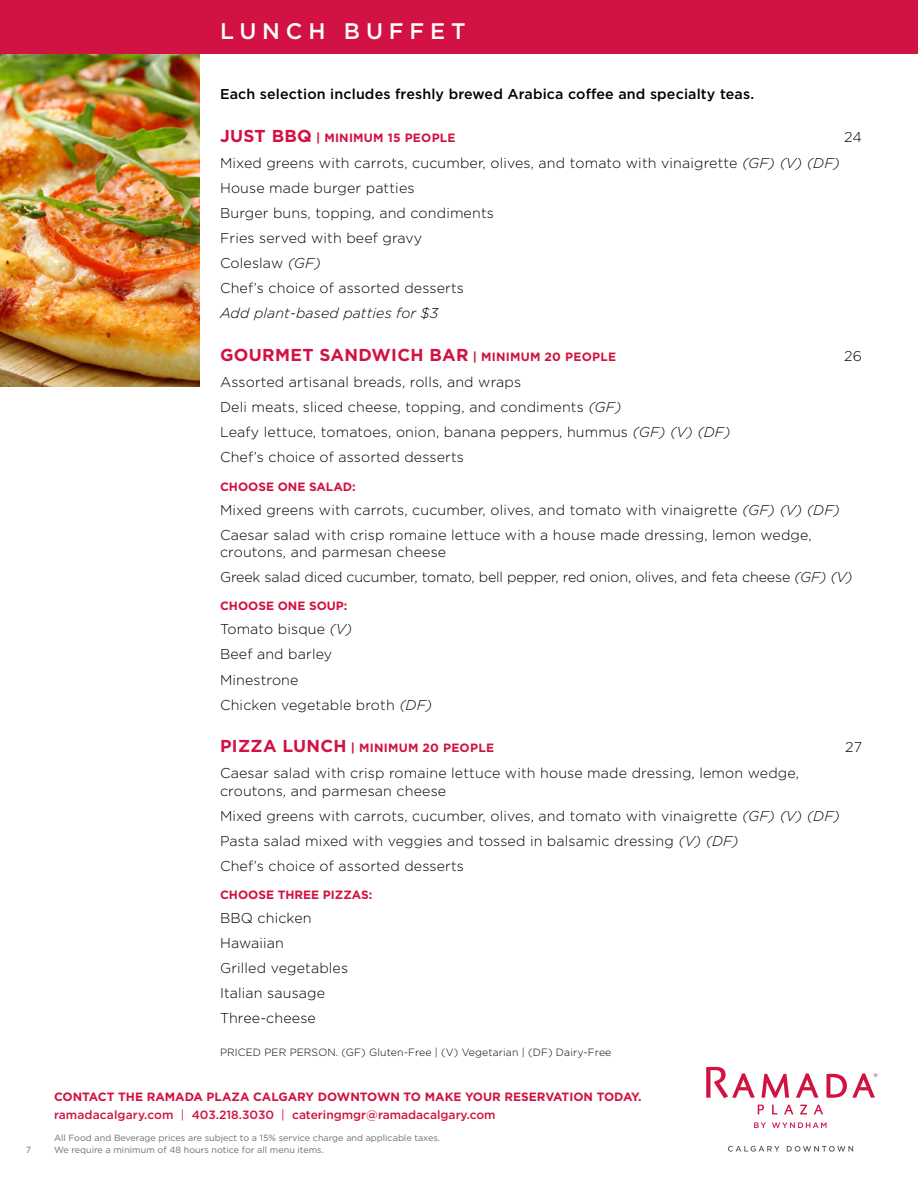
<style>
.page{position:relative;width:918px;height:1188px;background:#fff}
.page>*{position:absolute;margin:0;border:0;box-sizing:border-box;transform-origin:0 0}
.t1{font:500 22.5px "Gotham";letter-spacing:.26em;color:#fff}
.t2{font:700 17.25px "Gotham";letter-spacing:.02em;color:#d11242}
.t3{font:300 14.25px/25px "Gotham";letter-spacing:.01em;color:#000}
.t4{font:300 14.25px/25px "Gotham";letter-spacing:-.01em;color:#000}
.t5{font:500 14.25px "Gotham";letter-spacing:.01em;color:#000}
.t6{font:italic 300 14.25px "Gotham";letter-spacing:.01em;color:#000}
.t7{font:700 12px/18px "Gotham";color:#d11242}
.t8{font:700 12px "Gotham";letter-spacing:.02em;color:#d11242}
.t9{font:300 10.5px "Gotham";letter-spacing:.01em;color:#000}
.t10{font:9px "Gotham";color:#6d6e71}
.s1{font-size:17.25px}
.s2{font-style:italic}
.s3{font-size:12px}
.s4{font-weight:500}
.s5{font-weight:400}
</style>
<div class="page">
<svg style="left:706px;top:1067px;width:171px;height:61px"></svg>
<svg style="left:728px;top:1146px;width:52px;height:6px"></svg>
<svg style="left:787px;top:1146px;width:66px;height:6px"></svg>
<img style="left:0;top:54px;width:200px;height:333px">
<div style="left:0;top:0;width:918px;height:54px;background:#d11242"></div>
<h1 class="t1" style="left:220px;top:16px;width:247px">LUNCH BUFFET</h1>
<p class="t5" style="left:220px;top:85px;width:536px">Each selection includes freshly brewed Arabica coffee and specialty teas.</p>
<p class="t8" style="left:220px;top:130px;width:237px"><span class="s1">JUST BBQ</span> | MINIMUM 15 PEOPLE</p>
<p class="t3" style="left:844px;top:124px;width:19px">24</p>
<p class="t3" style="left:220px;top:150px;width:621px">Mixed greens with carrots, cucumber, olives, and tomato with vinaigrette <span class="s2">(GF) (V) (DF)<br></span>House made burger patties<br>Burger buns, topping, and condiments<br>Fries served with beef gravy<br>Coleslaw <span class="s2">(GF)<br></span>Chef’s choice of assorted desserts</p>
<p class="t6" style="left:220px;top:304px;width:220px">Add plant-based patties for $3</p>
<p class="t2" style="left:220px;top:344px;width:398px">GOURMET SANDWICH BAR <span class="s3">| MINIMUM 20 PEOPLE</span></p>
<p class="t3" style="left:844px;top:343px;width:19px">26</p>
<p class="t3" style="left:220px;top:369px;width:512px">Assorted artisanal breads, rolls, and wraps<br>Deli meats, sliced cheese, topping, and condiments <span class="s2">(GF)<br></span>Leafy lettuce, tomatoes, onion, banana peppers, hummus <span class="s2">(GF) (V) (DF)<br></span>Chef’s choice of assorted desserts</p>
<p class="t7" style="left:220px;top:477px;width:137px">CHOOSE ONE SALAD:</p>
<p class="t3" style="left:220px;top:497px;width:621px">Mixed greens with carrots, cucumber, olives, and tomato with vinaigrette <span class="s2">(GF) (V) (DF)<br></span>Caesar salad with crisp romaine lettuce with a house made dressing, lemon wedge,</p>
<p class="t4" style="left:220px;top:539px;width:634px">croutons, and parmesan cheese<br>Greek salad diced cucumber, tomato, bell pepper, red onion, olives, and feta cheese <span class="s2">(GF) (V)</span></p>
<p class="t7" style="left:220px;top:597px;width:129px">CHOOSE ONE SOUP:</p>
<p class="t3" style="left:220px;top:616px;width:214px">Tomato bisque <span class="s2">(V)<br></span>Beef and barley<br>Minestrone<br>Chicken vegetable broth <span class="s2">(DF)</span></p>
<p class="t8" style="left:220px;top:740px;width:276px"><span class="s1">PIZZA LUNCH</span> | MINIMUM 20 PEOPLE</p>
<p class="t3" style="left:845px;top:734px;width:18px">27</p>
<p class="t3" style="left:220px;top:764px;width:580px;line-height:17.2px">Caesar salad with crisp romaine lettuce with house made dressing, lemon wedge, croutons, and parmesan cheese</p>
<p class="t3" style="left:220px;top:803px;width:621px">Mixed greens with carrots, cucumber, olives, and tomato with vinaigrette <span class="s2">(GF) (V) (DF)<br></span>Pasta salad mixed with veggies and tossed in balsamic dressing <span class="s2">(V) (DF)<br></span>Chef’s choice of assorted desserts</p>
<p class="t7" style="left:220px;top:886px;width:154px">CHOOSE THREE PIZZAS:</p>
<p class="t3" style="left:220px;top:905px;width:130px">BBQ chicken<br>Hawaiian<br>Grilled vegetables<br>Italian sausage<br>Three-cheese</p>
<p class="t9" style="left:220px;top:1045px;width:393px">PRICED PER PERSON. (GF) Gluten-Free | (V) Vegetarian | (DF) Dairy-Free</p>
<p class="t7" style="left:54px;top:1087px;width:589px">CONTACT THE RAMADA PLAZA CALGARY DOWNTOWN TO MAKE YOUR RESERVATION TODAY. <span class="s4">ramadacalgary.com</span> <span class="s5">|</span> <span class="s4">403.218.3030</span> <span class="s5">|</span> <span class="s4">cateringmgr@ramadacalgary.com</span></p>
<p class="t10" style="left:54px;top:1132px;width:388px">All Food and Beverage prices are subject to a 15% service charge and applicable taxes.</p>
<p class="t10" style="left:26px;top:1144px;width:7px">7</p>
<p class="t10" style="left:54px;top:1144px;width:271px">We require a minimum of 48 hours notice for all menu items.</p>
</div>
